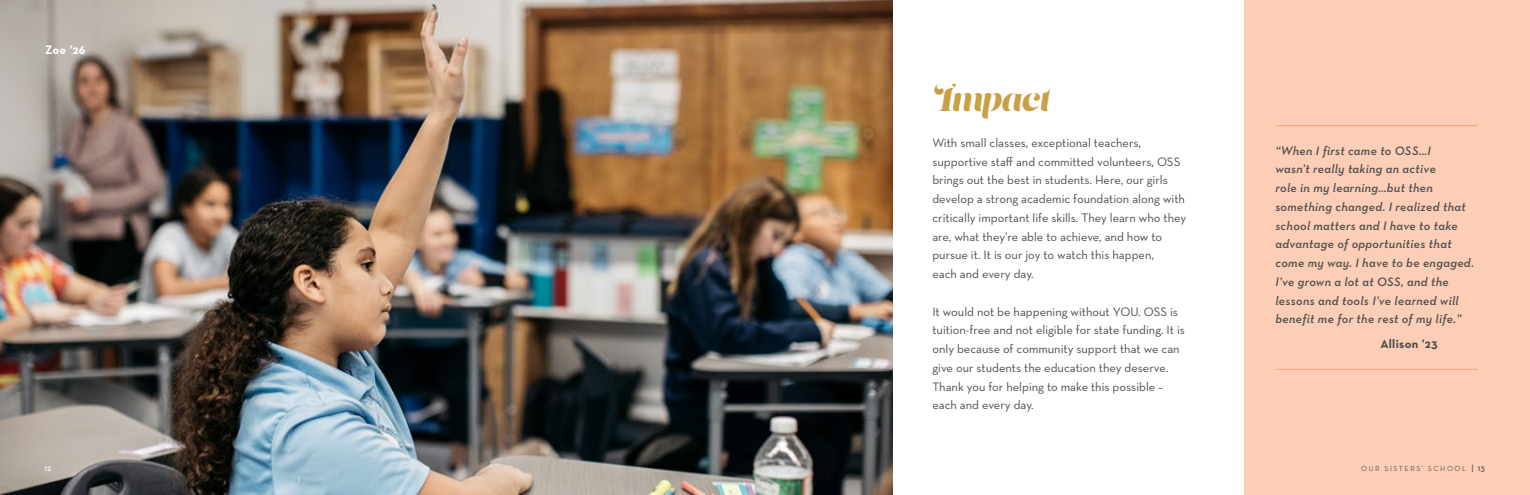
<style>
.page{position:relative;width:1530px;height:495px;background:#fff}
.page>*{position:absolute;margin:0;border:0;box-sizing:border-box;transform-origin:0 0}
.t1{font:33.75px "Lust Script Fine";letter-spacing:-.01em;color:#c9a046}
.t2{font:12.5px/18.8px "Neutra Text";color:#4d4d4f}
.t3{font:italic 600 12.5px/18.8px "Neutra Text";letter-spacing:.025em;color:#4d4d4f}
.t4{font:700 12.5px "Neutra Text";letter-spacing:.025em;color:#4d4d4f}
.t5{font:700 12.5px "Neutra Text";color:#fff}
.t6{font:600 8.75px "Neutra Text";color:#fff}
.t7{font:7.5px "Neutra Text";letter-spacing:.2em;color:#58595b}
.s1{font-weight:600;font-size:8.75px}
</style>
<div class="page">
<div style="left:1245px;top:0;width:285px;height:495px;background:#fcceb5"></div>
<img style="left:0;top:0;width:893px;height:495px">
<p class="t5" style="left:45px;top:42px;width:42px">Zoe ’26</p>
<h1 class="t1" style="left:932px;top:77px;width:119px">Impact</h1>
<p class="t2" style="left:932px;top:133px;width:255px">With small classes, exceptional teachers, supportive staff and committed volunteers, OSS brings out the best in students. Here, our girls develop a strong academic foundation along with critically important life skills. They learn who they are, what they’re able to achieve, and how to pursue it. It is our joy to watch this happen,<br>each and every day.</p>
<p class="t2" style="left:932px;top:302px;width:254px">It would not be happening without YOU. OSS is tuition-free and not eligible for state funding. It is only because of community support that we can give our students the education they deserve.<br>Thank you for helping to make this possible – each and every day.</p>
<p class="t3" style="left:1275px;top:141px;width:200px">“When I first came to OSS…I<br>wasn’t really taking an active<br>role in my learning…but then something changed. I realized that school matters and I have to take advantage of opportunities that come my way. I have to be engaged.<br>I’ve grown a lot at OSS, and the lessons and tools I’ve learned will benefit me for the rest of my life.”</p>
<p class="t4" style="left:1380px;top:336px;width:59px">Allison ’23</p>
<p class="t6" style="left:44px;top:463px;width:8px">12</p>
<p class="t7" style="left:1361px;top:464px;width:125px">OUR SISTERS’ SCHOOL <span class="s1">| 13</span></p>
</div>
